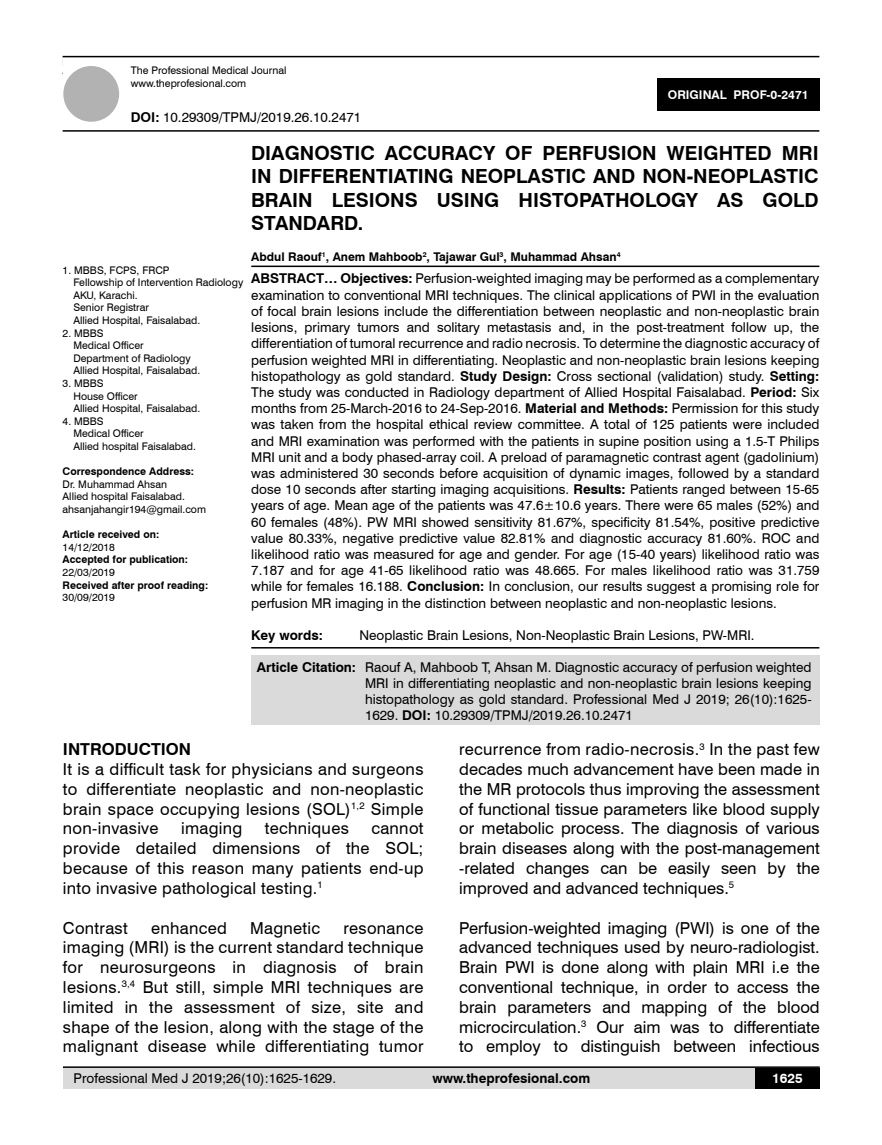
<style>
.page{position:relative;width:882px;height:1145px;background:#fff}
.page>*{position:absolute;margin:0;border:0;box-sizing:border-box;transform-origin:0 0}
.t1{font:700 19.5px/23.4px "Swiss 721 BT";color:#000;text-align:justify}
.t2{font:16.5px/19.8px "Swiss 721 BT";letter-spacing:.02em;color:#000;text-align:justify}
.t3{font:700 16.5px "Swiss 721 BT";color:#000}
.t4{font:13.5px/16.2px "Swiss 721 BT";color:#000;text-align:justify}
.t5{font:700 13.5px "Swiss 721 BT";color:#000}
.t6{font:700 13.5px "Swiss 721 BT";color:#fff}
.t7{font:700 12px "Swiss 721 BT";color:#000}
.t8{font:700 12px "Swiss 721 BT";color:#fff}
.t9{font:10.5px/12.6px "Swiss 721 BT";color:#000}
.t10{font:700 10.5px "Swiss 721 BT";color:#000}
.s1{font-weight:700}
</style>
<div class="page">
<div style="left:63px;top:1067px;width:756px;height:21px;background:#dadada"></div>
<hr style="left:63px;top:1066px;width:756px;height:2px;background:#000">
<div style="left:754px;top:1068px;width:65px;height:20px;background:#000"></div>
<hr style="left:63px;top:56px;width:756px;height:1px;background:#000">
<hr style="left:63px;top:130px;width:756px;height:2px;background:#000">
<div style="left:63px;top:66px;width:56px;height:56px;background:#b3b2b2;border-radius:50%"></div>
<div style="left:657px;top:78px;width:162px;height:33px;background:#000"></div>
<hr style="left:251px;top:265px;width:568px;height:2px;background:#000">
<hr style="left:251px;top:647px;width:568px;height:1px;background:#000">
<div style="left:251px;top:655px;width:568px;height:70px;background:#dadada"></div>
<p class="t9" style="left:131px;top:64px;width:157px">The Professional Medical Journal www.theprofesional.com</p>
<p class="t4" style="left:131px;top:108px;width:232px"><span class="s1">DOI:</span> 10.29309/TPMJ/2019.26.10.2471</p>
<p class="t8" style="left:667px;top:87px;width:142px">ORIGINAL PROF-0-2471</p>
<h1 class="t1" style="left:251px;top:141px;width:569px">DIAGNOSTIC ACCURACY OF PERFUSION WEIGHTED MRI IN DIFFERENTIATING NEOPLASTIC AND NON-NEOPLASTIC BRAIN LESIONS USING HISTOPATHOLOGY AS GOLD STANDARD.</h1>
<p class="t9" style="left:73px;top:263px;width:171px;text-indent:-11px">1. MBBS, FCPS, FRCP<br>Fellowship of Intervention Radiology<br>AKU, Karachi.<br>Senior Registrar<br>Allied Hospital, Faisalabad.</p>
<p class="t9" style="left:73px;top:326px;width:128px;text-indent:-11px">2. MBBS<br>Medical Officer<br>Department of Radiology<br>Allied Hospital, Faisalabad.</p>
<p class="t9" style="left:73px;top:376px;width:128px;text-indent:-11px">3. MBBS<br>House Officer<br>Allied Hospital, Faisalabad.</p>
<p class="t9" style="left:73px;top:414px;width:124px;text-indent:-11px">4. MBBS<br>Medical Officer<br>Allied hospital Faisalabad.</p>
<p class="t10" style="left:63px;top:464px;width:133px">Correspondence Address:</p>
<p class="t9" style="left:63px;top:477px;width:145px">Dr. Muhammad Ahsan<br>Allied hospital Faisalabad. ahsanjahangir194@gmail.com</p>
<p class="t10" style="left:63px;top:527px;width:98px">Article received on:</p>
<p class="t9" style="left:63px;top:540px;width:54px">14/12/2018</p>
<p class="t10" style="left:63px;top:552px;width:127px">Accepted for publication:</p>
<p class="t9" style="left:63px;top:565px;width:54px">22/03/2019</p>
<p class="t10" style="left:63px;top:577px;width:147px">Received after proof reading:</p>
<p class="t9" style="left:63px;top:591px;width:54px">30/09/2019</p>
<p class="t7" style="left:251px;top:248px;width:370px">Abdul Raouf<sup>1</sup>, Anem Mahboob<sup>2</sup>, Tajawar Gul<sup>3</sup>, Muhammad Ahsan<sup>4</sup></p>
<p class="t4" style="left:251px;top:270px;width:569px"><span class="s1">ABSTRACT… Objectives:</span> Perfusion-weighted imaging may be performed as a complementary examination to conventional MRI techniques. The clinical applications of PWI in the evaluation of focal brain lesions include the differentiation between neoplastic and non-neoplastic brain lesions, primary tumors and solitary metastasis and, in the post-treatment follow up, the differentiation of tumoral recurrence and radio necrosis. To determine the diagnostic accuracy of perfusion weighted MRI in differentiating. Neoplastic and non-neoplastic brain lesions keeping histopathology as gold standard. <span class="s1">Study Design:</span> Cross sectional (validation) study. <span class="s1">Setting:<br></span>The study was conducted in Radiology department of Allied Hospital Faisalabad. <span class="s1">Period:</span> Six months from 25-March-2016 to 24-Sep-2016. <span class="s1">Material and Methods:</span> Permission for this study was taken from the hospital ethical review committee. A total of 125 patients were included and MRI examination was performed with the patients in supine position using a 1.5-T Philips MRI unit and a body phased-array coil. A preload of paramagnetic contrast agent (gadolinium) was administered 30 seconds before acquisition of dynamic images, followed by a standard dose 10 seconds after starting imaging acquisitions. <span class="s1">Results:</span> Patients ranged between 15-65 years of age. Mean age of the patients was 47.6±10.6 years. There were 65 males (52%) and 60 females (48%). PW MRI showed sensitivity 81.67%, specificity 81.54%, positive predictive value 80.33%, negative predictive value 82.81% and diagnostic accuracy 81.60%. ROC and likelihood ratio was measured for age and gender. For age (15-40 years) likelihood ratio was 7.187 and for age 41-65 likelihood ratio was 48.665. For males likelihood ratio was 31.759 while for females 16.188. <span class="s1">Conclusion:</span> In conclusion, our results suggest a promising role for perfusion MR imaging in the distinction between neoplastic and non-neoplastic lesions.</p>
<p class="t5" style="left:251px;top:626px;width:73px">Key words:</p>
<p class="t4" style="left:359px;top:626px;width:396px">Neoplastic Brain Lesions, Non-Neoplastic Brain Lesions, PW-MRI.</p>
<p class="t4" style="left:365px;top:658px;width:448px;text-indent:-108px"><span class="s1">Article Citation:</span> Raouf A, Mahboob T, Ahsan M. Diagnostic accuracy of perfusion weighted MRI in differentiating neoplastic and non-neoplastic brain lesions keeping histopathology as gold standard. Professional Med J 2019; 26(10):1625- 1629. <span class="s1">DOI:</span> 10.29309/TPMJ/2019.26.10.2471</p>
<p class="t3" style="left:63px;top:738px;width:130px">INTRODUCTION</p>
<p class="t2" style="left:63px;top:758px;width:362px">It is a difficult task for physicians and surgeons to differentiate neoplastic and non-neoplastic brain space occupying lesions (SOL)<sup>1,2</sup> Simple non-invasive</p>
<p class="t2" style="left:181px;top:818px;width:63px">imaging</p>
<p class="t2" style="left:265px;top:818px;width:85px">techniques</p>
<p class="t2" style="left:63px;top:818px;width:362px;text-indent:308px">cannot provide detailed dimensions of the SOL; because of this reason many patients end-up into invasive pathological testing.<sup>1</sup></p>
<p class="t2" style="left:63px;top:917px;width:66px">Contrast</p>
<p class="t2" style="left:151px;top:917px;width:77px">enhanced</p>
<p class="t2" style="left:250px;top:917px;width:71px">Magnetic</p>
<p class="t2" style="left:63px;top:917px;width:362px;text-indent:280px">resonance imaging (MRI) is the current standard technique for neurosurgeons in diagnosis of brain lesions.<sup>3,4</sup> But still, simple MRI techniques are limited in the assessment of size, site and shape of the lesion, along with the stage of the malignant disease while differentiating tumor</p>
<p class="t2" style="left:459px;top:739px;width:362px">recurrence from radio-necrosis.<sup>3</sup> In the past few decades much advancement have been made in the MR protocols thus improving the assessment of functional tissue parameters like blood supply or metabolic process. The diagnosis of various brain diseases along with the post-management -related changes can be easily seen by the improved and advanced techniques.<sup>5</sup></p>
<p class="t2" style="left:459px;top:917px;width:362px">Perfusion-weighted imaging (PWI) is one of the advanced techniques used by neuro-radiologist.<br>Brain PWI is done along with plain MRI i.e the conventional technique, in order to access the brain parameters and mapping of the blood microcirculation.<sup>3</sup> Our aim was to differentiate to employ to distinguish between infectious</p>
<p class="t4" style="left:74px;top:1069px;width:264px">Professional Med J 2019;26(10):1625-1629.</p>
<p class="t5" style="left:432px;top:1069px;width:159px">www.theprofesional.com</p>
<p class="t6" style="left:771px;top:1069px;width:32px">1625</p>
</div>
